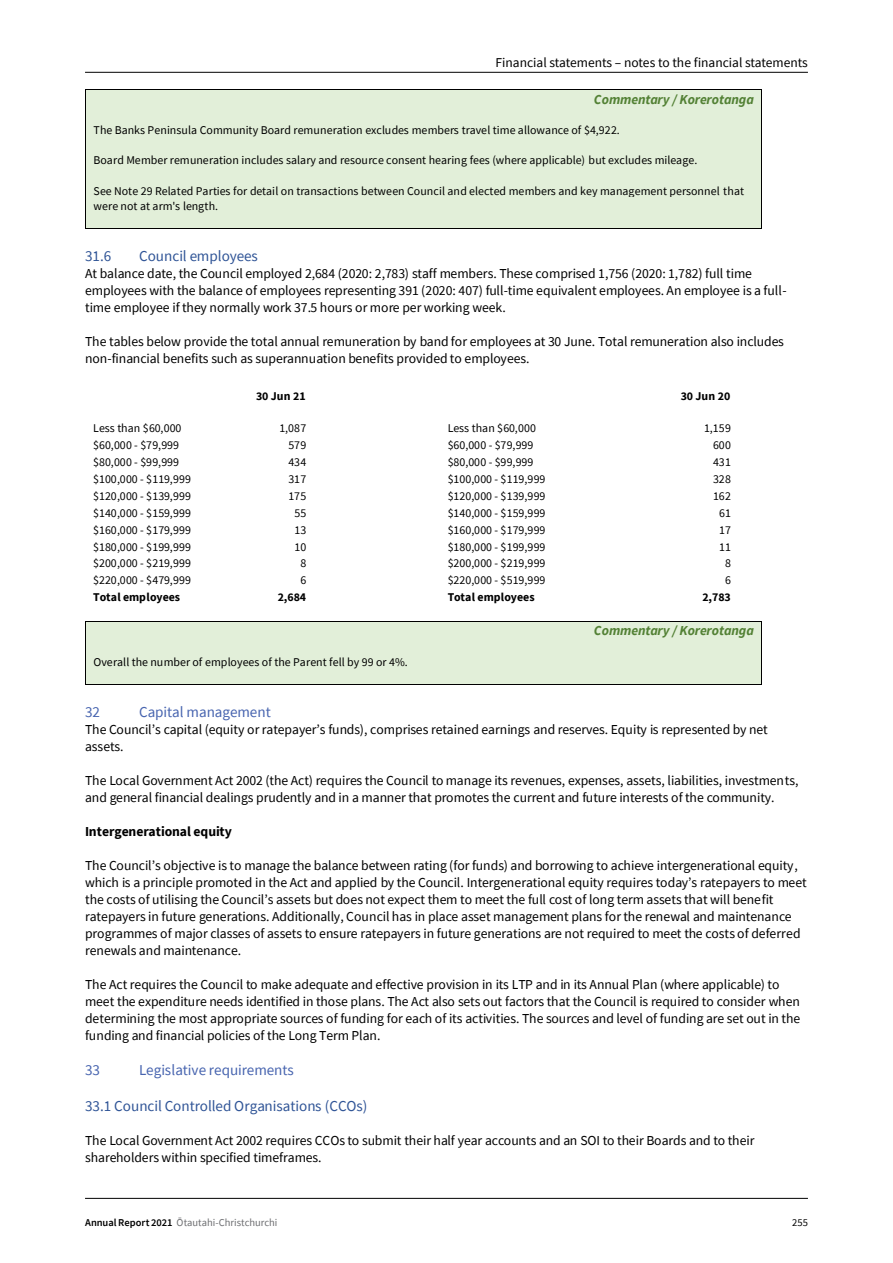
<style>
.page{position:relative;width:893px;height:1263px;background:#fff}
.page>*{position:absolute;margin:0;border:0;box-sizing:border-box;transform-origin:0 0}
.t1{font:15.15px "Source Sans Pro";color:#2f5496}
.t2{font:15.15px "Source Sans Pro";letter-spacing:-.005em;color:#4764af}
.t3{font:13.65px/17px "Source Sans Pro";letter-spacing:-.005em;color:#000}
.t4{font:italic 700 13.65px "Source Sans Pro";color:#538135}
.t5{font:700 13.65px "Source Sans Pro";color:#000}
.t6{font:13.5px "Source Sans Pro";color:#000}
.t7{font:11.85px/15.1px "Source Sans Pro";color:#000}
.t8{font:700 11.85px "Source Sans Pro";color:#000}
.t9{font:10.5px "Source Sans Pro";letter-spacing:-.005em;color:#6d6e71}
.t10{font:10.5px "Source Sans Pro";color:#000}
.s1{font-weight:600;color:#000}
</style>
<div class="page">
<hr style="left:85px;top:1198px;width:723px;height:1px;background:#000">
<hr style="left:85px;top:72px;width:723px;height:1px;background:#000">
<div style="left:86px;top:90px;width:676px;height:138px;background:#e2efd9"></div>
<hr style="left:86px;top:89px;width:675px;height:1px;background:#000">
<hr style="left:85px;top:90px;width:1px;height:138px;background:#000">
<hr style="left:86px;top:228px;width:675px;height:1px;background:#000">
<hr style="left:761px;top:90px;width:1px;height:138px;background:#000">
<div style="left:86px;top:622px;width:676px;height:62px;background:#e2efd9"></div>
<hr style="left:86px;top:621px;width:675px;height:1px;background:#000">
<hr style="left:85px;top:622px;width:1px;height:62px;background:#000">
<hr style="left:86px;top:684px;width:675px;height:1px;background:#000">
<hr style="left:761px;top:622px;width:1px;height:62px;background:#000">
<p class="t6" style="left:496px;top:54px;width:314px">Financial statements – notes to the financial statements</p>
<p class="t4" style="left:594px;top:90px;width:162px">Commentary / Korerotanga</p>
<p class="t7" style="left:94px;top:123px;width:528px">The Banks Peninsula Community Board remuneration excludes members travel time allowance of $4,922.</p>
<p class="t7" style="left:94px;top:153px;width:605px">Board Member remuneration includes salary and resource consent hearing fees (where applicable) but excludes mileage.</p>
<p class="t7" style="left:94px;top:183px;width:652px">See Note 29 Related Parties for detail on transactions between Council and elected members and key management personnel that were not at arm's length.</p>
<p class="t1" style="left:85px;top:246px;width:28px">31.6</p>
<p class="t1" style="left:139px;top:246px;width:120px">Council employees</p>
<p class="t3" style="left:85px;top:265px;width:703px">At balance date, the Council employed 2,684 (2020: 2,783) staff members. These comprised 1,756 (2020: 1,782) full time employees with the balance of employees representing 391 (2020: 407) full-time equivalent employees. An employee is a full&shy;time employee if they normally work 37.5 hours or more per working week.</p>
<p class="t3" style="left:85px;top:333px;width:700px">The tables below provide the total annual remuneration by band for employees at 30 June. Total remuneration also includes non-financial benefits such as superannuation benefits provided to employees.</p>
<p class="t8" style="left:256px;top:388px;width:51px">30 Jun 21</p>
<p class="t8" style="left:681px;top:388px;width:51px">30 Jun 20</p>
<p class="t7" style="left:93px;top:421px;width:90px">Less than $60,000</p>
<p class="t7" style="left:279px;top:421px;width:28px">1,087</p>
<p class="t7" style="left:448px;top:421px;width:90px">Less than $60,000</p>
<p class="t7" style="left:704px;top:421px;width:28px">1,159</p>
<p class="t7" style="left:93px;top:438px;width:87px">$60,000 - $79,999</p>
<p class="t7" style="left:288px;top:438px;width:19px">579</p>
<p class="t7" style="left:448px;top:438px;width:87px">$60,000 - $79,999</p>
<p class="t7" style="left:713px;top:438px;width:19px">600</p>
<p class="t7" style="left:93px;top:454px;width:87px">$80,000 - $99,999</p>
<p class="t7" style="left:288px;top:454px;width:19px">434</p>
<p class="t7" style="left:448px;top:454px;width:87px">$80,000 - $99,999</p>
<p class="t7" style="left:713px;top:454px;width:19px">431</p>
<p class="t7" style="left:93px;top:471px;width:99px">$100,000 - $119,999</p>
<p class="t7" style="left:288px;top:471px;width:19px">317</p>
<p class="t7" style="left:448px;top:471px;width:99px">$100,000 - $119,999</p>
<p class="t7" style="left:713px;top:471px;width:19px">328</p>
<p class="t7" style="left:93px;top:488px;width:99px">$120,000 - $139,999</p>
<p class="t7" style="left:288px;top:488px;width:19px">175</p>
<p class="t7" style="left:448px;top:488px;width:99px">$120,000 - $139,999</p>
<p class="t7" style="left:713px;top:488px;width:19px">162</p>
<p class="t7" style="left:93px;top:505px;width:99px">$140,000 - $159,999</p>
<p class="t7" style="left:295px;top:505px;width:13px">55</p>
<p class="t7" style="left:448px;top:505px;width:99px">$140,000 - $159,999</p>
<p class="t7" style="left:719px;top:505px;width:13px">61</p>
<p class="t7" style="left:93px;top:522px;width:99px">$160,000 - $179,999</p>
<p class="t7" style="left:295px;top:522px;width:13px">13</p>
<p class="t7" style="left:448px;top:522px;width:99px">$160,000 - $179,999</p>
<p class="t7" style="left:719px;top:522px;width:13px">17</p>
<p class="t7" style="left:93px;top:539px;width:99px">$180,000 - $199,999</p>
<p class="t7" style="left:295px;top:539px;width:13px">10</p>
<p class="t7" style="left:448px;top:539px;width:99px">$180,000 - $199,999</p>
<p class="t7" style="left:719px;top:539px;width:13px">11</p>
<p class="t7" style="left:93px;top:556px;width:99px">$200,000 - $219,999</p>
<p class="t7" style="left:300px;top:556px;width:7px">8</p>
<p class="t7" style="left:448px;top:556px;width:99px">$200,000 - $219,999</p>
<p class="t7" style="left:725px;top:556px;width:7px">8</p>
<p class="t7" style="left:93px;top:573px;width:99px">$220,000 - $479,999</p>
<p class="t7" style="left:300px;top:573px;width:7px">6</p>
<p class="t7" style="left:448px;top:573px;width:99px">$220,000 - $519,999</p>
<p class="t7" style="left:725px;top:573px;width:7px">6</p>
<p class="t8" style="left:93px;top:589px;width:88px">Total employees</p>
<p class="t8" style="left:278px;top:589px;width:30px">2,684</p>
<p class="t8" style="left:448px;top:589px;width:88px">Total employees</p>
<p class="t8" style="left:702px;top:589px;width:30px">2,783</p>
<p class="t4" style="left:594px;top:622px;width:162px">Commentary / Korerotanga</p>
<p class="t7" style="left:94px;top:654px;width:316px">Overall the number of employees of the Parent fell by 99 or 4%.</p>
<p class="t2" style="left:85px;top:702px;width:17px">32</p>
<p class="t2" style="left:139px;top:702px;width:133px">Capital management</p>
<p class="t3" style="left:85px;top:721px;width:684px">The Council’s capital (equity or ratepayer’s funds), comprises retained earnings and reserves. Equity is represented by net assets.</p>
<p class="t3" style="left:85px;top:772px;width:715px">The Local Government Act 2002 (the Act) requires the Council to manage its revenues, expenses, assets, liabilities, investments, and general financial dealings prudently and in a manner that promotes the current and future interests of the community.</p>
<p class="t5" style="left:85px;top:822px;width:149px">Intergenerational equity</p>
<p class="t3" style="left:85px;top:857px;width:723px">The Council’s objective is to manage the balance between rating (for funds) and borrowing to achieve intergenerational equity, which is a principle promoted in the Act and applied by the Council. Intergenerational equity requires today’s ratepayers to meet the costs of utilising the Council’s assets but does not expect them to meet the full cost of long term assets that will benefit ratepayers in future generations. Additionally, Council has in place asset management plans for the renewal and maintenance programmes of major classes of assets to ensure ratepayers in future generations are not required to meet the costs of deferred renewals and maintenance.</p>
<p class="t3" style="left:85px;top:976px;width:717px">The Act requires the Council to make adequate and effective provision in its LTP and in its Annual Plan (where applicable) to meet the expenditure needs identified in those plans. The Act also sets out factors that the Council is required to consider when determining the most appropriate sources of funding for each of its activities. The sources and level of funding are set out in the funding and financial policies of the Long Term Plan.</p>
<p class="t2" style="left:85px;top:1060px;width:17px">33</p>
<p class="t2" style="left:139px;top:1060px;width:156px">Legislative requirements</p>
<p class="t1" style="left:85px;top:1096px;width:284px">33.1 Council Controlled Organisations (CCOs)</p>
<p class="t3" style="left:85px;top:1132px;width:671px">The Local Government Act 2002 requires CCOs to submit their half year accounts and an SOI to their Boards and to their shareholders within specified timeframes.</p>
<p class="t9" style="left:85px;top:1216px;width:194px"><span class="s1">Annual Report 2021</span> Ōtautahi-Christchurchi</p>
<p class="t10" style="left:792px;top:1216px;width:17px">255</p>
</div>
